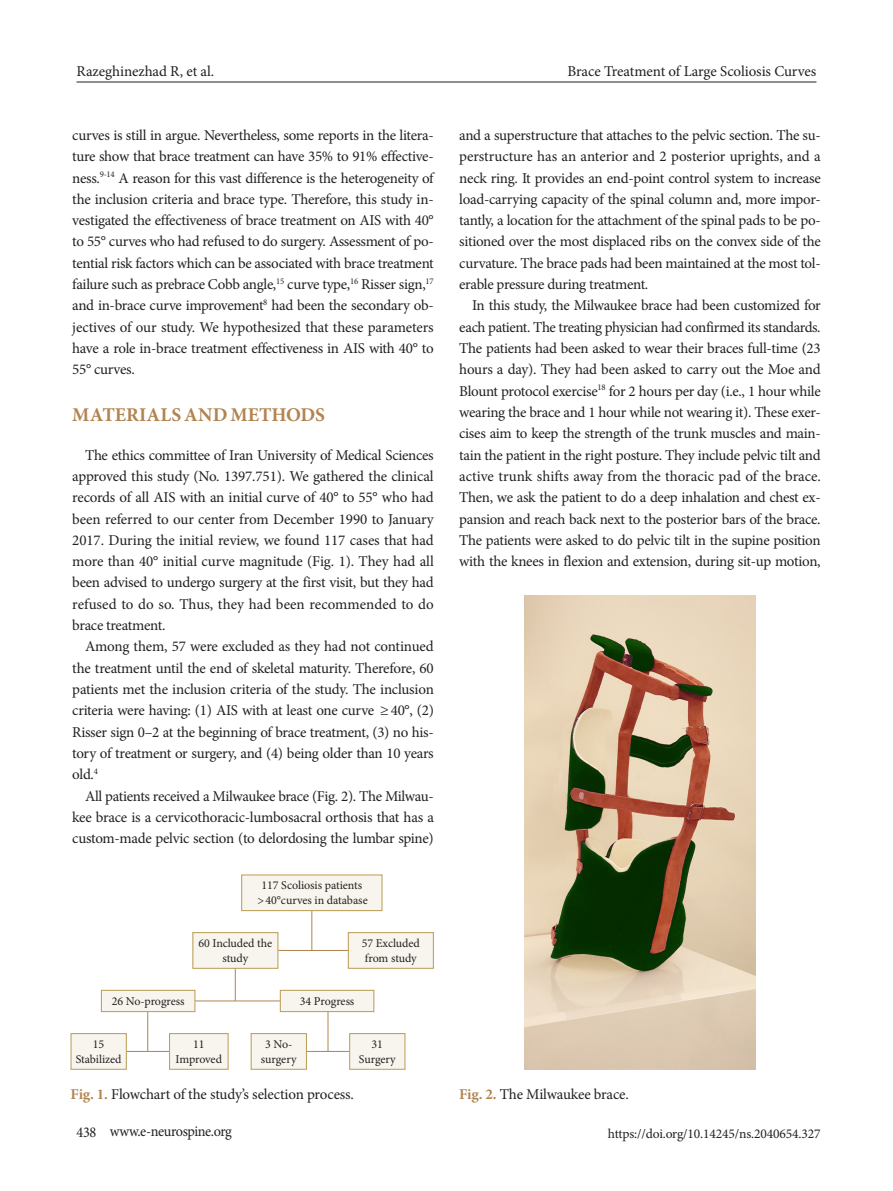
<style>
.page{position:relative;width:893px;height:1191px;background:#fff}
.page>*{position:absolute;margin:0;border:0;box-sizing:border-box;transform-origin:0 0}
.대제목{font:700 19.5px "Minion Pro";color:#b28450}
.본문{font:15px/21.3px "Minion Pro";letter-spacing:-.02em;color:#231f20;text-align:justify}
.표그림캡션{font:15px "Minion Pro";letter-spacing:-.01em;color:#231f20}
.본문-2{font:15px "Minion Pro";letter-spacing:-.02em;color:#231f20;scale:.95 1}
.doi_번호{font:13.5px "Minion Pro";letter-spacing:-.01em;color:#231f20}
.그림_지문_8pt{font:12px/14.4px "Minion Pro";letter-spacing:-.005em;color:#231f20;text-align:center}
.s1{font-weight:700;color:#b28450}
</style>
<div class="page">
<hr style="left:77px;top:82px;width:739px;height:1px;background:#231f20">
<div style="left:242px;top:875px;width:140px;height:35px;background:#f8f5ee"></div>
<div style="left:241px;top:874px;width:141px;height:37px;border:1px solid #b89c52"></div>
<hr style="left:311px;top:911px;width:1px;height:39px;background:#b28450">
<hr style="left:235px;top:960px;width:1px;height:41px;background:#b28450">
<hr style="left:147px;top:1010px;width:1px;height:41px;background:#b28450">
<hr style="left:328px;top:1010px;width:1px;height:41px;background:#b28450">
<hr style="left:278px;top:950px;width:70px;height:1px;background:#b28450">
<div style="left:193px;top:932px;width:85px;height:36px;background:#f8f5ee"></div>
<div style="left:192px;top:932px;width:86px;height:36px;border:1px solid #b89c52"></div>
<div style="left:348px;top:932px;width:85px;height:36px;background:#f8f5ee"></div>
<div style="left:348px;top:932px;width:86px;height:36px;border:1px solid #b89c52"></div>
<hr style="left:191px;top:1000px;width:89px;height:1px;background:#b28450">
<div style="left:101px;top:990px;width:94px;height:21px;background:#f8f5ee"></div>
<div style="left:101px;top:990px;width:94px;height:22px;border:1px solid #b89c52"></div>
<div style="left:280px;top:990px;width:94px;height:21px;background:#f8f5ee"></div>
<div style="left:280px;top:990px;width:94px;height:22px;border:1px solid #b89c52"></div>
<hr style="left:127px;top:1051px;width:42px;height:1px;background:#b28450">
<div style="left:71px;top:1033px;width:55px;height:36px;background:#f8f5ee"></div>
<div style="left:71px;top:1033px;width:56px;height:36px;border:1px solid #b89c52"></div>
<div style="left:170px;top:1033px;width:58px;height:36px;background:#f8f5ee"></div>
<div style="left:169px;top:1033px;width:59px;height:36px;border:1px solid #b89c52"></div>
<hr style="left:293px;top:1051px;width:70px;height:1px;background:#b28450">
<div style="left:251px;top:1033px;width:55px;height:36px;background:#f8f5ee"></div>
<div style="left:251px;top:1033px;width:56px;height:36px;border:1px solid #b89c52"></div>
<div style="left:350px;top:1033px;width:55px;height:36px;background:#f8f5ee"></div>
<div style="left:349px;top:1033px;width:56px;height:36px;border:1px solid #b89c52"></div>
<img style="left:525px;top:595px;width:230px;height:474px">
<p class="본문" style="left:77px;top:61px;width:139px">Razeghinezhad R, et al.</p>
<p class="본문" style="left:567px;top:61px;width:250px">Brace Treatment of Large Scoliosis Curves</p>
<p class="본문" style="left:72px;top:125px;width:363px">curves is still in argue. Nevertheless, some reports in the litera&shy;ture show that brace treatment can have 35% to 91% effective&shy;ness.<sup>9-14</sup> A reason for this vast difference is the heterogeneity of the inclusion criteria and brace type. Therefore, this study in&shy;vestigated the effectiveness of brace treatment on AIS with 40° to 55° curves who had refused to do surgery. Assessment of po&shy;tential risk factors which can be associated with brace treatment failure such as prebrace Cobb angle,<sup>15</sup> curve type,<sup>16</sup> Risser sign,<sup>17 </sup>and in-brace curve improvement<sup>8</sup> had been the secondary ob&shy;jectives of our study. We hypothesized that these parameters have a role in-brace treatment effectiveness in AIS with 40° to 55° curves.</p>
<p class="대제목" style="left:72px;top:401px;width:254px">MATERIALS AND METHODS</p>
<p class="본문" style="left:72px;top:444px;width:363px;text-indent:13px">The ethics committee of Iran University of Medical Sciences approved this study (No. 1397.751). We gathered the clinical records of all AIS with an initial curve of 40° to 55° who had been referred to our center from December 1990 to January 2017. During the initial review, we found 117 cases that had more than 40° initial curve magnitude (Fig. 1). They had all been advised to undergo surgery at the first visit, but they had refused to do so. Thus, they had been recommended to do brace treatment.</p>
<p class="본문" style="left:72px;top:636px;width:363px;text-indent:13px">Among them, 57 were excluded as they had not continued the treatment until the end of skeletal maturity. Therefore, 60 patients met the inclusion criteria of the study. The inclusion criteria were having: (1) AIS with at least one curve ≥ 40°, (2)<br>Risser sign 0–2 at the beginning of brace treatment, (3) no his&shy;tory of treatment or surgery, and (4) being older than 10 years old.<sup>4</sup></p>
<p class="본문" style="left:72px;top:785px;width:363px;text-indent:13px">All patients received a Milwaukee brace (Fig. 2). The Milwau&shy;kee brace is a cervicothoracic-lumbosacral orthosis that has a custom-made pelvic section (to delordosing the lumbar spine)</p>
<p class="그림_지문_8pt" style="left:257px;top:878px;width:112px">117 Scoliosis patients<br>&gt; 40°curves in database</p>
<p class="그림_지문_8pt" style="left:198px;top:936px;width:75px">60 Included the study</p>
<p class="그림_지문_8pt" style="left:362px;top:936px;width:60px;text-align:left">57 Excluded from study</p>
<p class="그림_지문_8pt" style="left:112px;top:993px;width:74px">26 No-progress</p>
<p class="그림_지문_8pt" style="left:300px;top:993px;width:56px">34 Progress</p>
<p class="그림_지문_8pt" style="left:76px;top:1037px;width:47px">15<br>Stabilized</p>
<p class="그림_지문_8pt" style="left:176px;top:1037px;width:48px">11<br>Improved</p>
<p class="그림_지문_8pt" style="left:261px;top:1037px;width:37px">3 No&shy;surgery</p>
<p class="그림_지문_8pt" style="left:359px;top:1037px;width:38px">31<br>Surgery</p>
<p class="표그림캡션" style="left:71px;top:1084px;width:285px"><span class="s1">Fig. 1.</span> Flowchart of the study’s selection process.</p>
<p class="본문" style="left:459px;top:125px;width:363px">and a superstructure that attaches to the pelvic section. The su&shy;perstructure has an anterior and 2 posterior uprights, and a neck ring. It provides an end-point control system to increase load-carrying capacity of the spinal column and, more impor&shy;tantly, a location for the attachment of the spinal pads to be po&shy;sitioned over the most displaced ribs on the convex side of the curvature. The brace pads had been maintained at the most tol&shy;erable pressure during treatment.</p>
<p class="본문" style="left:459px;top:295px;width:363px;text-indent:13px">In this study, the Milwaukee brace had been customized for each patient. The treating physician had confirmed its standards.<br>The patients had been asked to wear their braces full-time (23 hours a day). They had been asked to carry out the Moe and Blount protocol exercise<sup>18</sup> for 2 hours per day (i.e., 1 hour while wearing the brace and 1 hour while not wearing it). These exer&shy;cises aim to keep the strength of the trunk muscles and main&shy;tain the patient in the right posture. They include pelvic tilt and active trunk shifts away from the thoracic pad of the brace.<br>Then, we ask the patient to do a deep inhalation and chest ex&shy;pansion and reach back next to the posterior bars of the brace.<br>The patients were asked to do pelvic tilt in the supine position with the knees in flexion and extension, during sit-up motion,</p>
<p class="표그림캡션" style="left:459px;top:1084px;width:171px"><span class="s1">Fig. 2.</span> The Milwaukee brace.</p>
<p class="본문-2" style="left:77px;top:1121px;width:165px">438 www.e-neurospine.org</p>
<p class="doi_번호" style="left:608px;top:1124px;width:214px">https://doi.org/10.14245/ns.2040654.327</p>
</div>
